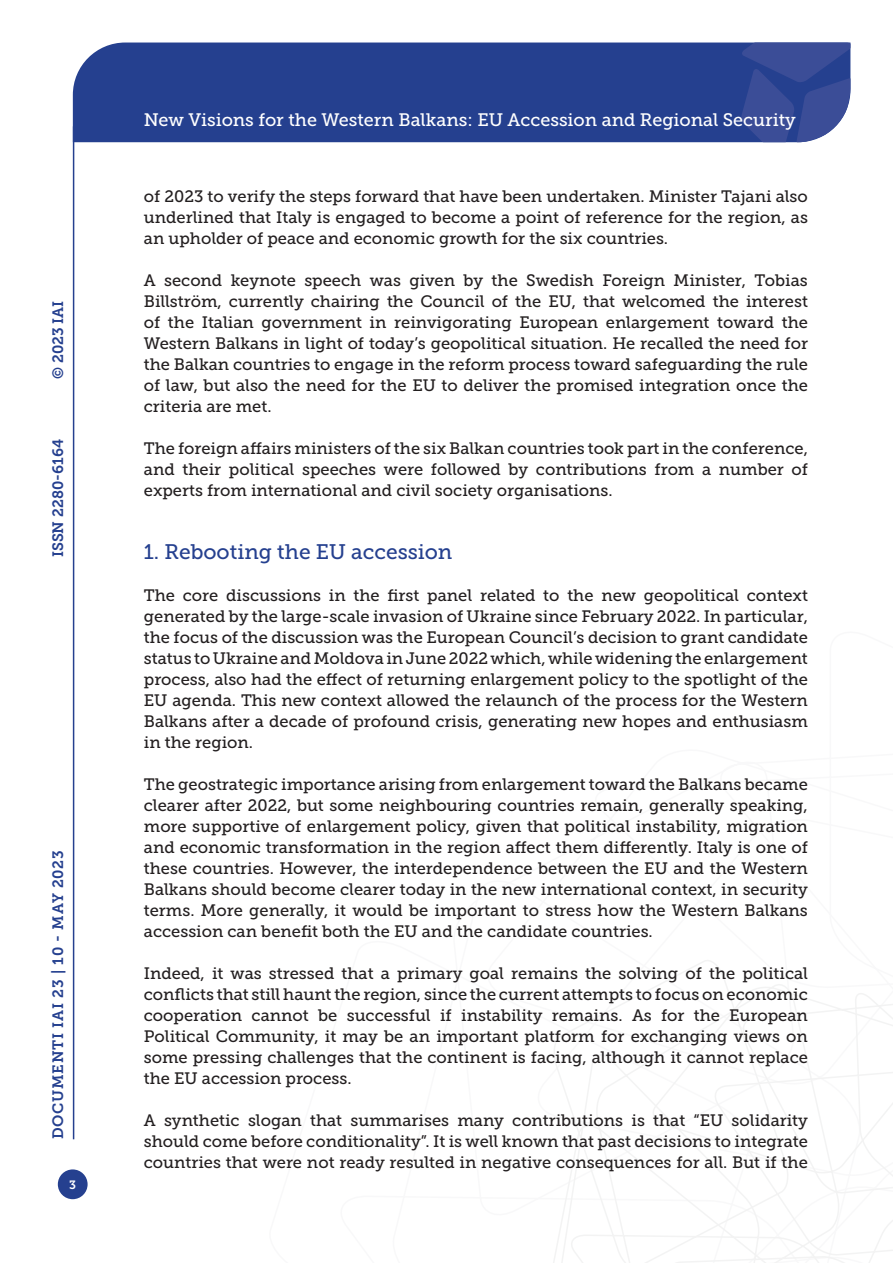
<style>
.page{position:relative;width:893px;height:1263px;background:#fff}
.page>*{position:absolute;margin:0;border:0;box-sizing:border-box;transform-origin:0 0}
.Titolo_paragrafo{font:21px "Museo Slab 500";color:#25408f}
.t1{font:18px "Museo Slab 500";color:#fff}
.Testo{font:16.5px/21px "Museo Slab 500";color:#231f20;text-align:justify}
.t2{font:15px "Museo Slab 700";letter-spacing:.05em;color:#25408f}
.t3{font:15px "Museo Slab 700";color:#25408f}
.t4{font:12px "Museo Slab 700";color:#fff}
</style>
<div class="page">
<svg style="left:553px;top:960px;width:340px;height:303px"></svg>
<div style="left:73px;top:43px;width:668px;height:99px;background:#25408f"></div>
<svg style="left:741px;top:43px;width:109px;height:99px;background:#3f529a"></svg>
<div style="left:58px;top:1169px;width:30px;height:30px;background:#25408f;border-radius:50%"></div>
<hr style="left:73px;top:126px;width:1px;height:1013px;background:#25408f">
<p class="t2" style="left:50px;top:379px;width:80px;rotate:-90deg">© 2023 IAI</p>
<p class="t3" style="left:50px;top:557px;width:120px;rotate:-90deg">ISSN 2280-6164</p>
<p class="t2" style="left:50px;top:1139px;width:291px;rotate:-90deg">DOCUMENTI IAI 23 | 10 - MAY 2023</p>
<p class="t4" style="left:69px;top:1178px;width:8px">3</p>
<p class="t1" style="left:144px;top:110px;width:653px">New Visions for the Western Balkans: EU Accession and Regional Security</p>
<p class="Testo" style="left:144px;top:186px;width:666px">of 2023 to verify the steps forward that have been undertaken. Minister Tajani also underlined that Italy is engaged to become a point of reference for the region, as an upholder of peace and economic growth for the six countries.</p>
<p class="Testo" style="left:144px;top:270px;width:666px">A second keynote speech was given by the Swedish Foreign Minister, Tobias Billström, currently chairing the Council of the EU, that welcomed the interest of the Italian government in reinvigorating European enlargement toward the Western Balkans in light of today’s geopolitical situation. He recalled the need for the Balkan countries to engage in the reform process toward safeguarding the rule of law, but also the need for the EU to deliver the promised integration once the criteria are met.</p>
<p class="Testo" style="left:144px;top:438px;width:666px">The foreign affairs ministers of the six Balkan countries took part in the conference, and their political speeches were followed by contributions from a number of experts from international and civil society organisations.</p>
<p class="Titolo_paragrafo" style="left:144px;top:540px;width:310px">1. Rebooting the EU accession</p>
<p class="Testo" style="left:144px;top:585px;width:666px">The core discussions in the first panel related to the new geopolitical context generated by the large-scale invasion of Ukraine since February 2022. In particular, the focus of the discussion was the European Council’s decision to grant candidate status to Ukraine and Moldova in June 2022 which, while widening the enlargement process, also had the effect of returning enlargement policy to the spotlight of the EU agenda. This new context allowed the relaunch of the process for the Western Balkans after a decade of profound crisis, generating new hopes and enthusiasm in the region.</p>
<p class="Testo" style="left:144px;top:774px;width:666px">The geostrategic importance arising from enlargement toward the Balkans became clearer after 2022, but some neighbouring countries remain, generally speaking, more supportive of enlargement policy, given that political instability, migration and economic transformation in the region affect them differently. Italy is one of these countries. However, the interdependence between the EU and the Western Balkans should become clearer today in the new international context, in security terms. More generally, it would be important to stress how the Western Balkans accession can benefit both the EU and the candidate countries.</p>
<p class="Testo" style="left:144px;top:963px;width:666px">Indeed, it was stressed that a primary goal remains the solving of the political conflicts that still haunt the region, since the current attempts to focus on economic cooperation cannot be successful if instability remains. As for the European Political Community, it may be an important platform for exchanging views on some pressing challenges that the continent is facing, although it cannot replace the EU accession process.</p>
<p class="Testo" style="left:144px;top:1110px;width:666px">A synthetic slogan that summarises many contributions is that “EU solidarity should come before conditionality”. It is well known that past decisions to integrate countries that were not ready resulted in negative consequences for all. But if the</p>
</div>
